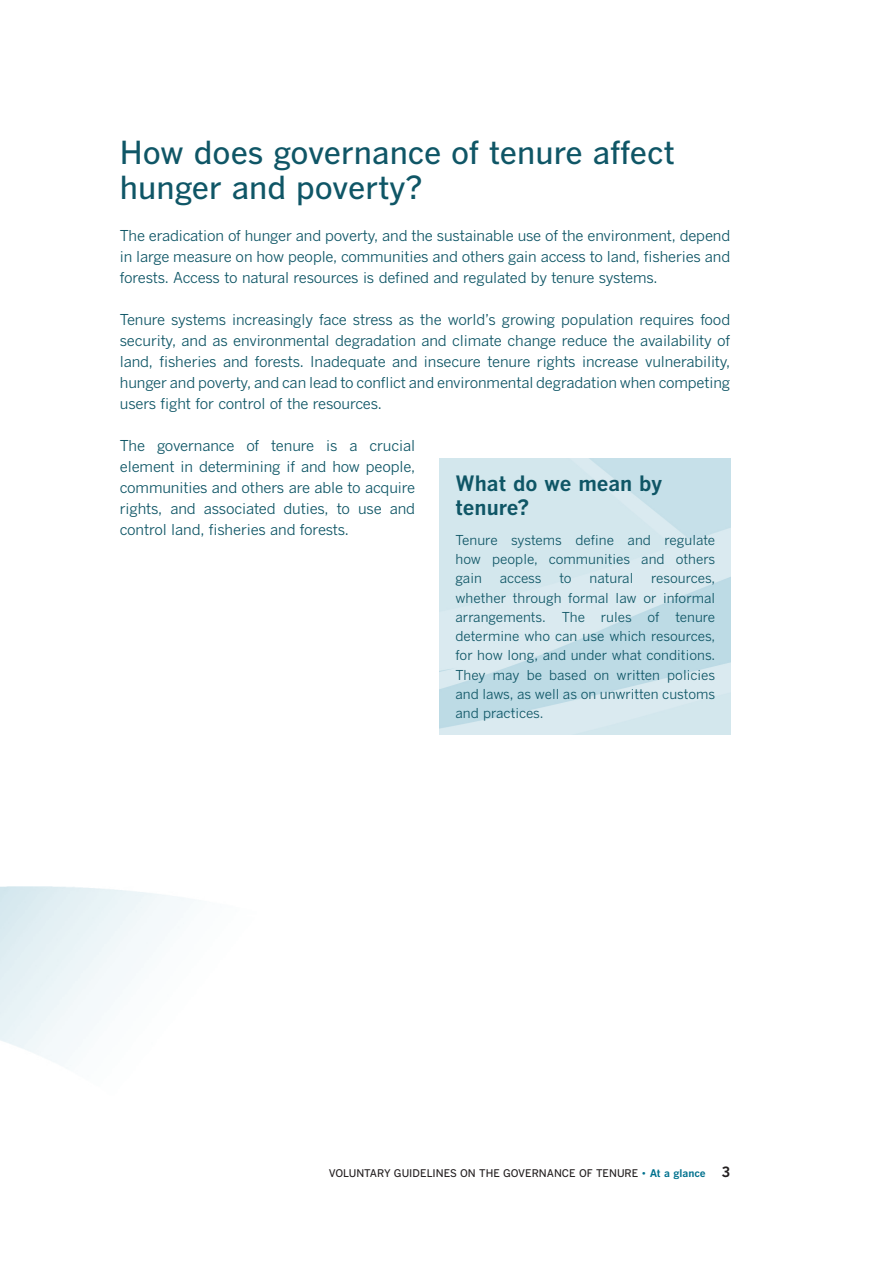
<style>
.page{position:relative;width:880px;height:1268px;background:#fff}
.page>*{position:absolute;margin:0;border:0;box-sizing:border-box;transform-origin:0 0}
.t1{font:500 31.5px/35px "Benton Gothic";color:#0f5666}
.t2{font:700 21px/24.5px "Benton Gothic";color:#0f5666}
.t3{font:14.88px/21px "Benton Gothic";letter-spacing:-.01em;color:#0f5666;text-align:justify}
.t4{font:13.65px/19.2px "Benton Gothic";color:#0f5666;text-align:justify}
.t5{font:500 10.5px "Benton Gothic";color:#231f20}
.s1{font-weight:400;color:#00718e}
.s2{font-weight:700;color:#00718e}
.s3{font-weight:700;font-size:14px}
</style>
<div class="page">
<h1 class="t1" style="left:120px;top:138px;width:557px">How does governance of tenure affect hunger and poverty?</h1>
<p class="t3" style="left:120px;top:226px;width:612px">The eradication of hunger and poverty, and the sustainable use of the environment, depend in large measure on how people, communities and others gain access to land, fisheries and forests. Access to natural resources is defined and regulated by tenure systems.</p>
<p class="t3" style="left:120px;top:310px;width:612px">Tenure systems increasingly face stress as the world’s growing population requires food security, and as environmental degradation and climate change reduce the availability of land, fisheries and forests. Inadequate and insecure tenure rights increase vulnerability, hunger and poverty, and can lead to conflict and environmental degradation when competing users fight for control of the resources.</p>
<p class="t3" style="left:120px;top:436px;width:297px">The governance of tenure is a crucial element in determining if and how people, communities and others are able to acquire rights, and associated duties, to use and control land, fisheries and forests.</p>
<h2 class="t2" style="left:455px;top:473px;width:208px">What do we mean by tenure?</h2>
<p class="t4" style="left:455px;top:531px;width:261px">Tenure systems define and regulate how people, communities and others gain</p>
<p class="t4" style="left:500px;top:570px;width:43px">access</p>
<p class="t4" style="left:559px;top:570px;width:14px">to</p>
<p class="t4" style="left:589px;top:570px;width:45px">natural</p>
<p class="t4" style="left:455px;top:570px;width:261px;text-indent:196px">resources, whether through formal law or informal arrangements. The rules of tenure determine who can use which resources, for how long, and under what conditions.<br>They may be based on written policies and laws, as well as on unwritten customs and practices.</p>
<p class="t5" style="left:329px;top:1169px;width:403px">VOLUNTARY GUIDELINES ON THE GOVERNANCE OF TENURE <span class="s1">•</span> <span class="s2">At a glance</span> <span class="s3">3</span></p>
</div>
